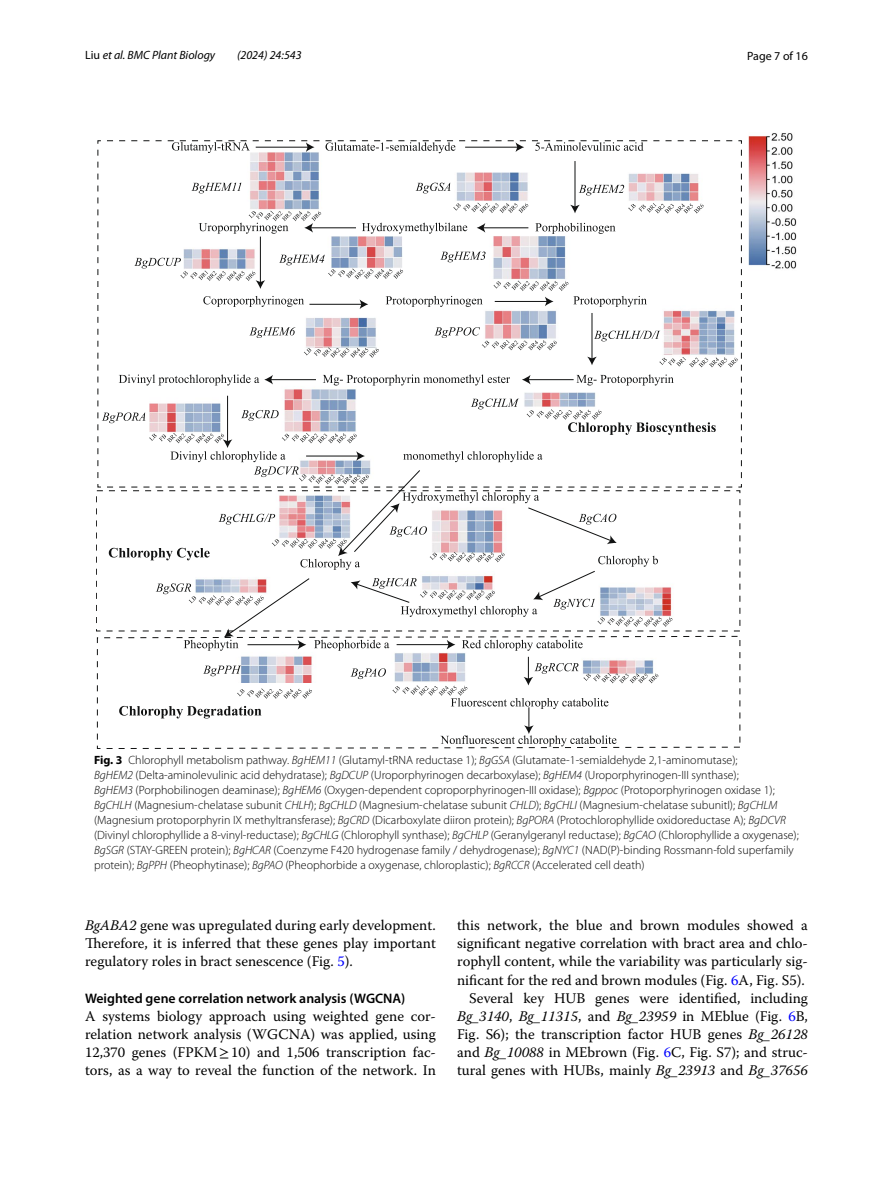
<style>
.page{position:relative;width:893px;height:1187px;background:#fff}
.page>*{position:absolute;margin:0;border:0;box-sizing:border-box;transform-origin:0 0}
.t1{font:14.7px/18px "Warnock Pro";color:#000;text-align:justify}
.t2{font:600 13.8px "Myriad Pro";color:#000}
.t3{font:300 12px/15px "Myriad Pro";color:#000}
.t4{font:italic 12px "Myriad Pro";color:#000}
.t5{font:12px "Myriad Pro";color:#000}
.s1{font-style:normal}
.s2{font-weight:700}
.s3{font-style:italic}
.s4{color:#00f}
.s5{font-family:"STIX"}
</style>
<div class="page">
<img style="left:740px;top:133px;width:57px;height:550px">
<svg style="left:96px;top:490px;width:644px;height:258px"></svg>
<svg style="left:237px;top:688px;width:75px;height:11px"></svg>
<svg style="left:392px;top:656px;width:266px;height:90px"></svg>
<svg style="left:97px;top:140px;width:645px;height:510px"></svg>
<p class="t4" style="left:85px;top:48px;width:132px"><span class="s1">Liu</span> et al. BMC Plant Biology</p>
<p class="t4" style="left:237px;top:48px;width:66px">(2024) 24:543</p>
<p class="t5" style="left:747px;top:48px;width:62px">Page 7 of 16</p>
<p class="t3" style="left:94px;top:752px;width:706px"><span class="s2">Fig. 3</span> Chlorophyll metabolism pathway. <span class="s3">BgHEM11</span> (Glutamyl-tRNA reductase 1); <span class="s3">BgGSA</span> (Glutamate-1-semialdehyde 2,1-aminomutase);<br><span class="s3">BgHEM2</span> (Delta-aminolevulinic acid dehydratase); <span class="s3">BgDCUP</span> (Uroporphyrinogen decarboxylase); <span class="s3">BgHEM4</span> (Uroporphyrinogen-III synthase);<br><span class="s3">BgHEM3</span> (Porphobilinogen deaminase); <span class="s3">BgHEM6</span> (Oxygen-dependent coproporphyrinogen-III oxidase); <span class="s3">Bgppoc</span> (Protoporphyrinogen oxidase 1); <span class="s3">BgCHLH</span> (Magnesium-chelatase subunit <span class="s3">CHLH</span>); <span class="s3">BgCHLD</span> (Magnesium-chelatase subunit <span class="s3">CHLD</span>); <span class="s3">BgCHLI</span> (Magnesium-chelatase subunitI); <span class="s3">BgCHLM </span>(Magnesium protoporphyrin IX methyltransferase); <span class="s3">BgCRD</span> (Dicarboxylate diiron protein); <span class="s3">BgPORA</span> (Protochlorophyllide oxidoreductase A); <span class="s3">BgDCVR </span>(Divinyl chlorophyllide a 8-vinyl-reductase); <span class="s3">BgCHLG</span> (Chlorophyll synthase); <span class="s3">BgCHLP</span> (Geranylgeranyl reductase); <span class="s3">BgCAO</span> (Chlorophyllide a oxygenase); <span class="s3">BgSGR</span> (STAY-GREEN protein); <span class="s3">BgHCAR</span> (Coenzyme F420 hydrogenase family / dehydrogenase); <span class="s3">BgNYC1</span> (NAD(P)-binding Rossmann-fold superfamily protein); <span class="s3">BgPPH</span> (Pheophytinase); <span class="s3">BgPAO</span> (Pheophorbide a oxygenase, chloroplastic); <span class="s3">BgRCCR</span> (Accelerated cell death)</p>
<p class="t1" style="left:85px;top:916px;width:352px"><span class="s3">BgABA2</span> gene was upregulated during early development.<br>Therefore, it is inferred that these genes play important regulatory roles in bract senescence (Fig. <span class="s4">5</span>).</p>
<p class="t2" style="left:85px;top:989px;width:322px">Weighted gene correlation network analysis (WGCNA)</p>
<p class="t1" style="left:85px;top:1006px;width:352px">A systems biology approach using weighted gene cor&shy;relation network analysis (WGCNA) was applied, using 12,370 genes (FPKM<span class="s5">≥</span>10) and 1,506 transcription fac&shy;tors, as a way to reveal the function of the network. In</p>
<p class="t1" style="left:457px;top:916px;width:352px;text-align:right">this network, the blue and brown modules showed a significant negative correlation with bract area and chlo&shy;rophyll content, while the variability was particularly sig&shy;nificant for the red and brown modules (Fig. <span class="s4">6</span>A, Fig. S5).<br>Several key HUB genes were identified, including <span class="s3">Bg_3140</span>, <span class="s3">Bg_11315</span>, and <span class="s3">Bg_23959</span> in MEblue (Fig. <span class="s4">6</span>B, Fig. S6); the transcription factor HUB genes <span class="s3">Bg_26128 </span>and <span class="s3">Bg_10088</span> in MEbrown (Fig. <span class="s4">6</span>C, Fig. S7); and struc&shy;tural genes with HUBs, mainly <span class="s3">Bg_23913</span> and <span class="s3">Bg_37656</span></p>
</div>
